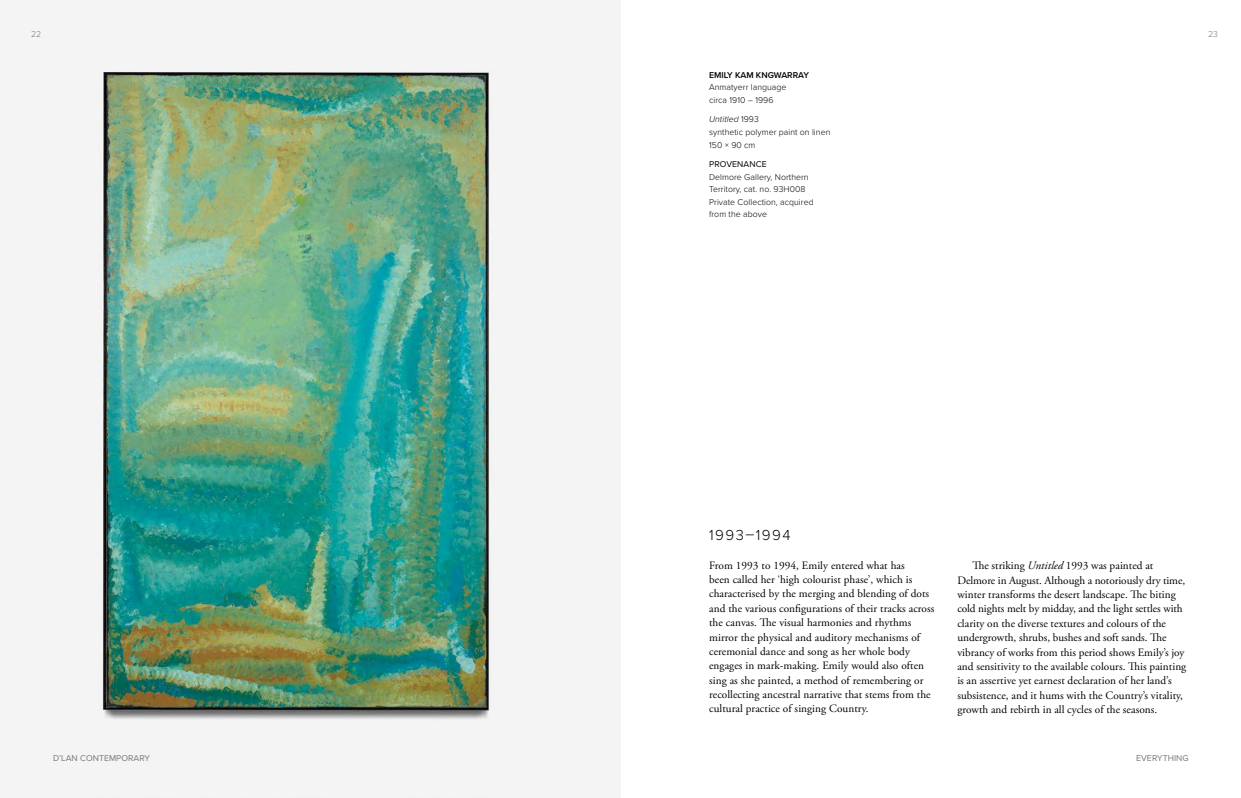
<style>
.page{position:relative;width:1241px;height:798px;background:#fff}
.page>*{position:absolute;margin:0;border:0;box-sizing:border-box;transform-origin:0 0}
.t1{font:300 15px "Proxima Nova";letter-spacing:.1em;color:#000}
.t2{font:11.25px/14.4px "Adobe Garamond Pro";letter-spacing:.005em;color:#000}
.t3{font:300 8.75px/12.5px "Proxima Nova";letter-spacing:.005em;color:#000}
.t4{font:8.75px "Proxima Nova";letter-spacing:.005em;color:#77787b}
.t5{font:600 8.75px "Proxima Nova";color:#000}
.t6{font:8.75px "Proxima Nova";letter-spacing:.01em;color:#000}
.t7{font:300 8.75px "Proxima Nova";color:#77787b}
.s1{font-style:italic}
</style>
<div class="page">
<img style="left:0;top:0;width:620px;height:797px">
<p class="t7" style="left:31px;top:28px;width:12px">22</p>
<p class="t4" style="left:53px;top:751px;width:98px">D’LAN CONTEMPORARY</p>
<p class="t5" style="left:709px;top:68px;width:101px">EMILY KAM KNGWARRAY</p>
<p class="t3" style="left:709px;top:81px;width:79px">Anmatyerr language circa 1910 – 1996</p>
<p class="t3" style="left:709px;top:113px;width:123px"><span class="s1">Untitled</span> 1993<br>synthetic polymer paint on linen<br>150 × 90 cm</p>
<p class="t6" style="left:709px;top:158px;width:59px">PROVENANCE</p>
<p class="t3" style="left:709px;top:170px;width:106px">Delmore Gallery, Northern<br>Territory, cat. no. 93H008<br>Private Collection, acquired from the above</p>
<p class="t7" style="left:1207px;top:28px;width:11px">23</p>
<h1 class="t1" style="left:709px;top:523px;width:83px">1993–1994</h1>
<p class="t2" style="left:709px;top:558px;width:227px">From 1993 to 1994, Emily entered what has<br>been called her ‘high colourist phase’, which is characterised by the merging and blending of dots and the various configurations of their tracks across the canvas. The visual harmonies and rhythms mirror the physical and auditory mechanisms of ceremonial dance and song as her whole body engages in mark-making. Emily would also often sing as she painted, a method of remembering or recollecting ancestral narrative that stems from the cultural practice of singing Country.</p>
<p class="t2" style="left:957px;top:558px;width:230px;text-indent:15px">The striking <span class="s1">Untitled</span> 1993 was painted at Delmore in August. Although a notoriously dry time, winter transforms the desert landscape. The biting cold nights melt by midday, and the light settles with clarity on the diverse textures and colours of the undergrowth, shrubs, bushes and soft sands. The vibrancy of works from this period shows Emily’s joy and sensitivity to the available colours. This painting is an assertive yet earnest declaration of her land’s subsistence, and it hums with the Country’s vitality, growth and rebirth in all cycles of the seasons.</p>
<p class="t4" style="left:1135px;top:751px;width:54px">EVERYTHING</p>
</div>
